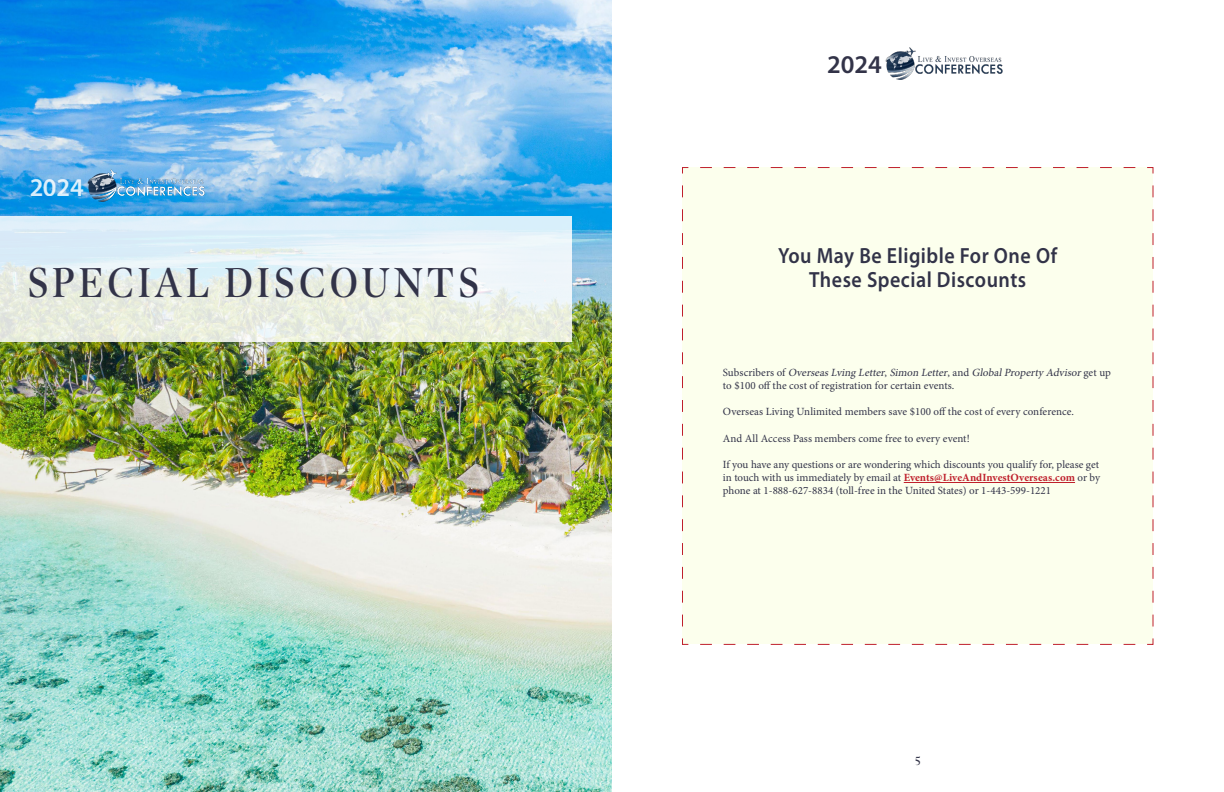
<style>
.page{position:relative;width:1224px;height:792px;background:#fff}
.page>*{position:absolute;margin:0;border:0;box-sizing:border-box;transform-origin:0 0}
.t1{font:43.3px "Dejanire Headline";letter-spacing:.09em;color:#323348;scale:.91 1}
.t2{font:600 25.6px "Myriad Pro";color:#323348}
.t3{font:600 25.6px "Myriad Pro";color:#fff}
.t4{font:600 22px/24px "Myriad Pro";letter-spacing:.025em;color:#323348;text-align:center;scale:.91 1}
.t5{font:13.2px "Dejanire Headline";color:#323348;scale:.91 1}
.t6{font:11px/13px "Minion Pro";color:#323348}
.s1{font-style:italic}
.s2{font-weight:700;color:#bf202c}
</style>
<div class="page">
<img style="left:885px;top:47px;width:118px;height:33px">
<img style="left:0;top:0;width:612px;height:792px">
<div style="left:682px;top:167px;width:472px;height:478px;background:#fcffed"></div>
<hr style="left:904px;top:482px;width:171px;height:1px;background:#bf202c">
<svg style="left:0;top:216px;width:572px;height:125px;background:#e6efed"></svg>
<img style="left:80px;top:168px;width:133px;height:41px">
<h2 class="t3" style="left:29px;top:171px;width:56px">2024</h2>
<h1 class="t1" style="left:27px;top:257px;width:499px">SPECIAL DISCOUNTS</h1>
<h2 class="t2" style="left:827px;top:49px;width:56px">2024</h2>
<h3 class="t4" style="left:778px;top:243px;width:308px">You May Be Eligible For One Of<br>These Special Discounts</h3>
<p class="t6" style="left:723px;top:366px;width:389px">S u b s c r i b e r s o f <span class="s1">OverseasLving Letter</span>, <span class="s1">Simon Letter</span>, a n d <span class="s1">GlobalProperty Advisor</span>g e t u p to $100 off the cost of registration for certain events.</p>
<p class="t6" style="left:723px;top:405px;width:353px">Overseas Living Unlimited members save $100 off the cost of every conference.</p>
<p class="t6" style="left:723px;top:432px;width:248px">And All Access Pass members come free to every event!</p>
<p class="t6" style="left:723px;top:458px;width:379px;text-align:justify">If you have any questions or are wondering which discounts you qualify for, please get in touch with us immediately by email at <span class="s2">Events@LiveAndInvestOverseas.com</span> or by phone at 1-888-627-8834 (toll-free in the United States) or 1-443-599-1221</p>
<p class="t5" style="left:915px;top:753px;width:7px">5</p>
</div>
